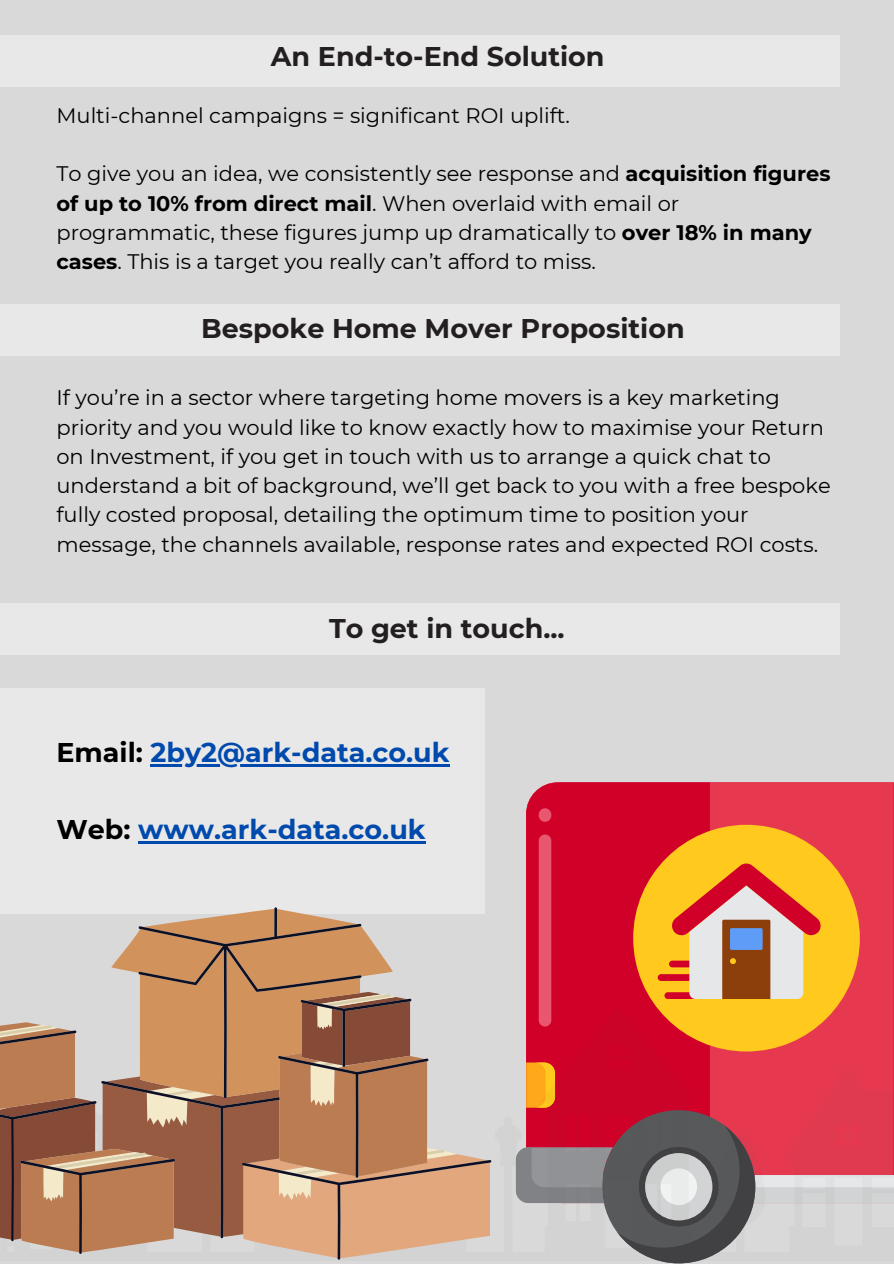
<style>
.page{position:relative;width:894px;height:1264px;background:#fff}
.page>*{position:absolute;margin:0;border:0;box-sizing:border-box;transform-origin:0 0}
.t1{font:700 27px "Montserrat";color:#231f20}
.t2{font:700 27px "Montserrat";color:#004aad}
.t3{font:21px/29.2px "Montserrat";color:#000}
.s1{font-weight:700}
.s2{color:#000}
</style>
<div class="page">
<div style="left:0;top:0;width:893px;height:1263px;background:#d9d9d9"></div>
<div style="left:0;top:304px;width:839px;height:52px;background:#e8e8e8"></div>
<div style="left:709px;top:782px;width:184px;height:26px;background:#e63950"></div>
<svg style="left:526px;top:782px;width:183px;height:26px;background:#d10b30"></svg>
<div style="left:0;top:688px;width:484px;height:225px;background:#e8e8e8"></div>
<hr style="left:150px;top:764px;width:299px;height:2px;background:#004aad">
<div style="left:0;top:35px;width:839px;height:51px;background:#e8e8e8"></div>
<div style="left:0;top:603px;width:839px;height:52px;background:#e8e8e8"></div>
<svg style="left:0;top:808px;width:893px;height:455px"></svg>
<h1 class="t1" style="left:271px;top:40px;width:335px">An End-to-End Solution</h1>
<h1 class="t3" style="left:56px;top:101px;width:515px">Multi-channel campaigns = significant ROI uplift.</h1>
<p class="t3" style="left:56px;top:159px;width:775px">To give you an idea, we consistently see response and <span class="s1">acquisition figures of up to 10% from direct mail</span>. When overlaid with email or programmatic, these figures jump up dramatically to <span class="s1">over 18% in many cases</span>. This is a target you really can’t afford to miss.</p>
<p class="t1" style="left:201px;top:312px;width:485px">Bespoke Home Mover Proposition</p>
<p class="t3" style="left:56px;top:383px;width:775px">If you’re in a sector where targeting home movers is a key marketing priority and you would like to know exactly how to maximise your Return on Investment, if you get in touch with us to arrange a quick chat to understand a bit of background, we’ll get back to you with a free bespoke fully costed proposal, detailing the optimum time to position your message, the channels available, response rates and expected ROI costs.</p>
<p class="t1" style="left:329px;top:611px;width:237px">To get in touch...</p>
<p class="t2" style="left:56px;top:735px;width:394px"><span class="s2">Email:</span> 2by2@ark-data.co.uk</p>
<p class="t2" style="left:56px;top:812px;width:370px"><span class="s2">Web:</span> www.ark-data.co.uk</p>
</div>
